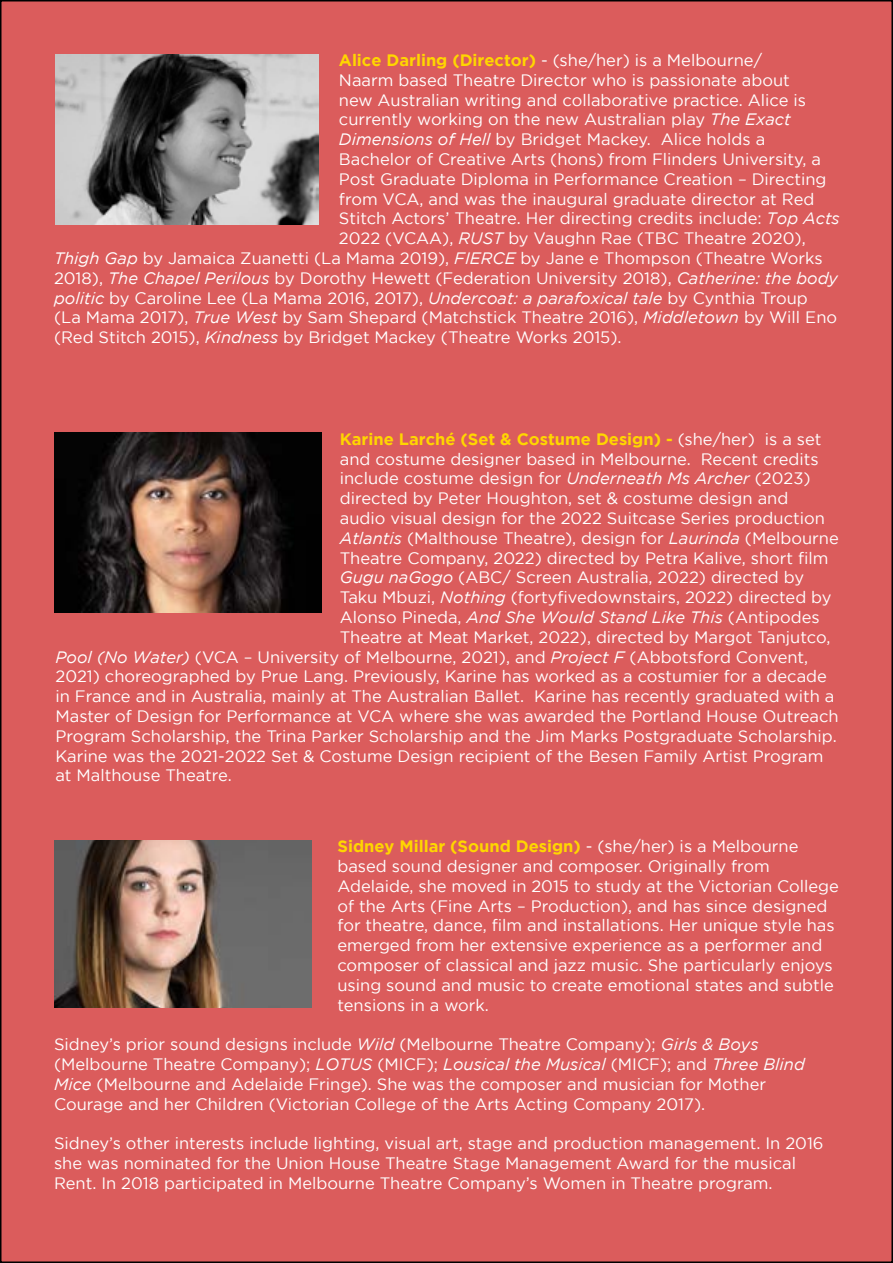
<style>
.page{position:relative;width:893px;height:1263px;background:#fff}
.page>*{position:absolute;margin:0;border:0;box-sizing:border-box;transform-origin:0 0}
.t1{font:16.5px/19.8px "Gotham";color:#fff}
.t2{font:700 16.5px "Gotham";color:#ffd600}
.t3{font:italic 16.5px "Gotham";color:#fff}
.s1{font-weight:700;color:#ffd600}
.s2{font-style:italic}
.s3{font-weight:400;color:#fff}
.s4{font-style:normal}
</style>
<div class="page">
<div style="left:1px;top:1px;width:891px;height:1261px;background:#db5c5c"></div>
<img style="left:56px;top:54px;width:263px;height:170px">
<img style="left:54px;top:433px;width:268px;height:179px">
<img style="left:54px;top:840px;width:257px;height:167px">
<p class="t1" style="left:339px;top:50px;width:425px"><span class="s1">Alice Darling (Director)</span> - (she/her) is a Melbourne/</p>
<p class="t1" style="left:339px;top:70px;width:452px">Naarm based Theatre Director who is passionate about</p>
<p class="t1" style="left:339px;top:90px;width:468px">new Australian writing and collaborative practice. Alice is</p>
<p class="t1" style="left:339px;top:109px;width:453px">currently working on the new Australian play <span class="s2">The Exact</span></p>
<p class="t1" style="left:339px;top:129px;width:428px"><span class="s2">Dimensions of Hell</span> by Bridget Mackey. Alice holds a</p>
<p class="t1" style="left:339px;top:149px;width:484px">Bachelor of Creative Arts (hons) from Flinders University, a</p>
<p class="t1" style="left:339px;top:169px;width:489px">Post Graduate Diploma in Performance Creation – Directing</p>
<p class="t1" style="left:339px;top:189px;width:477px">from VCA, and was the inaugural graduate director at Red</p>
<p class="t1" style="left:339px;top:208px;width:502px">Stitch Actors’ Theatre. Her directing credits include: <span class="s2">Top Acts</span></p>
<p class="t1" style="left:339px;top:228px;width:468px">2022 (VCAA), <span class="s2">RUST</span> by Vaughn Rae (TBC Theatre 2020),</p>
<p class="t1" style="left:54px;top:248px;width:770px"><span class="s2">Thigh Gap</span> by Jamaica Zuanetti (La Mama 2019), <span class="s2">FIERCE</span> by Jane e Thompson (Theatre Works</p>
<p class="t1" style="left:54px;top:268px;width:786px">2018), <span class="s2">The Chapel Perilous</span> by Dorothy Hewett (Federation University 2018), <span class="s2">Catherine: the body</span></p>
<p class="t1" style="left:54px;top:288px;width:755px"><span class="s2">politic</span> by Caroline Lee (La Mama 2016, 2017), <span class="s2">Undercoat: a parafoxical tale</span> by Cynthia Troup</p>
<p class="t1" style="left:54px;top:307px;width:785px">(La Mama 2017), <span class="s2">True West</span> by Sam Shepard (Matchstick Theatre 2016), <span class="s2">Middletown</span> by Will Eno</p>
<p class="t1" style="left:54px;top:327px;width:569px">(Red Stitch 2015), <span class="s2">Kindness</span> by Bridget Mackey (Theatre Works 2015).</p>
<p class="t2" style="left:340px;top:429px;width:483px">Karine Larché (Set &amp; Costume Design) - <span class="s3">(she/her) is a set</span></p>
<p class="t1" style="left:340px;top:449px;width:480px">and costume designer based in Melbourne. Recent credits</p>
<p class="t1" style="left:340px;top:468px;width:472px">include costume design for <span class="s2">Underneath Ms Archer</span> (2023)</p>
<p class="t1" style="left:340px;top:488px;width:450px">directed by Peter Houghton, set &amp; costume design and</p>
<p class="t1" style="left:340px;top:508px;width:487px">audio visual design for the 2022 Suitcase Series production</p>
<p class="t1" style="left:340px;top:528px;width:501px"><span class="s2">Atlantis</span> (Malthouse Theatre), design for <span class="s2">Laurinda</span> (Melbourne</p>
<p class="t1" style="left:340px;top:548px;width:490px">Theatre Company, 2022) directed by Petra Kalive, short film</p>
<p class="t1" style="left:340px;top:567px;width:466px"><span class="s2">Gugu naGogo</span> (ABC/ Screen Australia, 2022) directed by</p>
<p class="t1" style="left:340px;top:587px;width:493px">Taku Mbuzi, <span class="s2">Nothing</span> (fortyfivedownstairs, 2022) directed by</p>
<p class="t3" style="left:340px;top:608px;width:481px"><span class="s4">Alonso Pineda,</span> And She Would Stand Like This <span class="s4">(Antipodes</span></p>
<p class="t1" style="left:340px;top:627px;width:492px">Theatre at Meat Market, 2022), directed by Margot Tanjutco,</p>
<p class="t1" style="left:56px;top:647px;width:754px"><span class="s2">Pool (No Water)</span> (VCA – University of Melbourne, 2021), and <span class="s2">Project F</span> (Abbotsford Convent,</p>
<p class="t1" style="left:56px;top:666px;width:773px">2021) choreographed by Prue Lang. Previously, Karine has worked as a costumier for a decade</p>
<p class="t1" style="left:56px;top:686px;width:780px">in France and in Australia, mainly at The Australian Ballet. Karine has recently graduated with a</p>
<p class="t1" style="left:56px;top:706px;width:785px">Master of Design for Performance at VCA where she was awarded the Portland House Outreach</p>
<p class="t1" style="left:56px;top:726px;width:783px">Program Scholarship, the Trina Parker Scholarship and the Jim Marks Postgraduate Scholarship.</p>
<p class="t1" style="left:56px;top:746px;width:769px">Karine was the 2021-2022 Set &amp; Costume Design recipient of the Besen Family Artist Program</p>
<p class="t1" style="left:56px;top:765px;width:178px">at Malthouse Theatre.</p>
<p class="t1" style="left:337px;top:836px;width:503px"><span class="s1">Sidney Millar (Sound Design)</span> - (she/her) is a Melbourne based sound designer and composer. Originally from Adelaide, she moved in 2015 to study at the Victorian College of the Arts (Fine Arts – Production), and has since designed for theatre, dance, film and installations. Her unique style has emerged from her extensive experience as a performer and composer of classical and jazz music. She particularly enjoys using sound and music to create emotional states and subtle tensions in a work.</p>
<p class="t1" style="left:54px;top:1034px;width:752px">Sidney’s prior sound designs include <span class="s2">Wild</span> (Melbourne Theatre Company); <span class="s2">Girls &amp; Boys </span>(Melbourne Theatre Company); <span class="s2">LOTUS</span> (MICF); <span class="s2">Lousical the Musical</span> (MICF); and <span class="s2">Three Blind Mice</span> (Melbourne and Adelaide Fringe). She was the composer and musician for Mother Courage and her Children (Victorian College of the Arts Acting Company 2017).</p>
<p class="t1" style="left:54px;top:1133px;width:771px">Sidney’s other interests include lighting, visual art, stage and production management. In 2016 she was nominated for the Union House Theatre Stage Management Award for the musical<br>Rent. In 2018 participated in Melbourne Theatre Company’s Women in Theatre program.</p>
</div>
